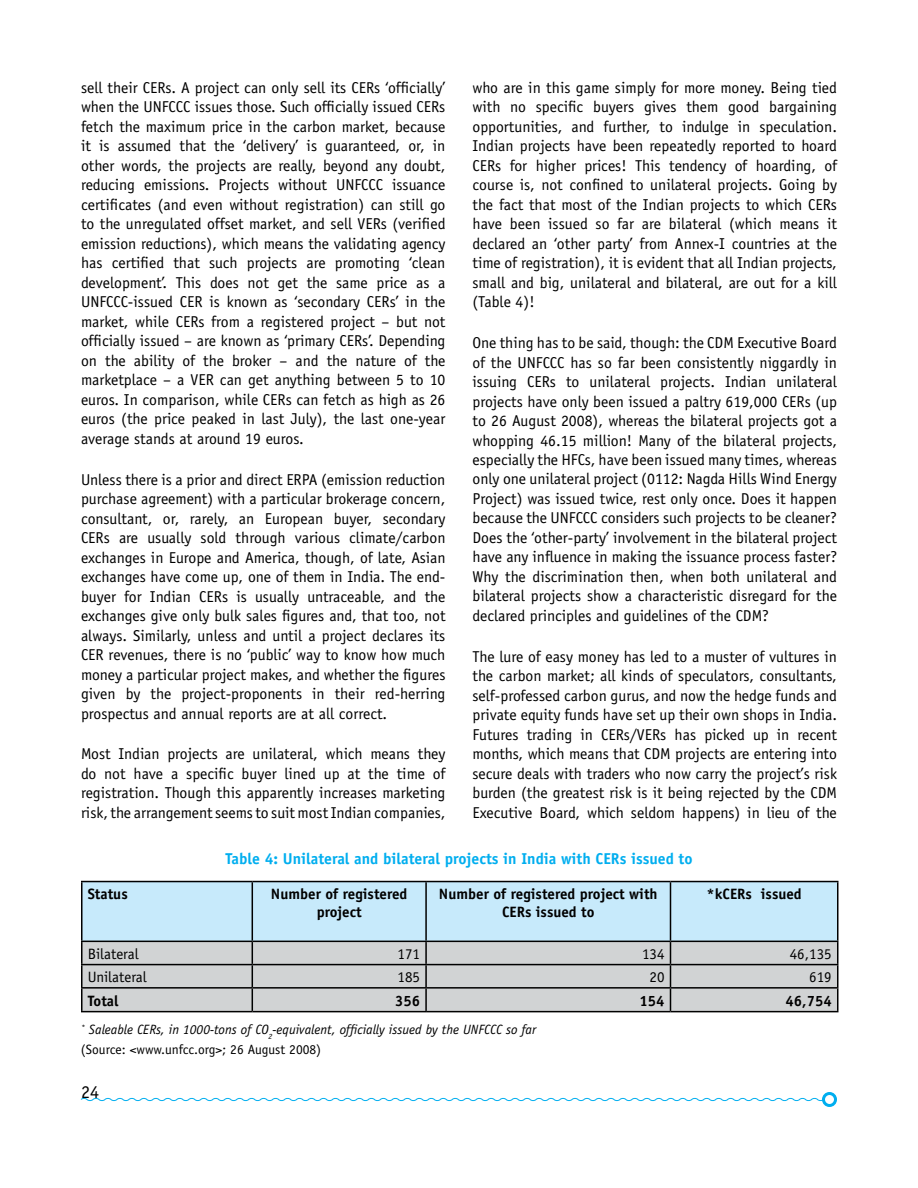
<style>
.page{position:relative;width:918px;height:1188px;background:#fff}
.page>*{position:absolute;margin:0;border:0;box-sizing:border-box;transform-origin:0 0}
.t1{font:18px "Officina Sans";color:#000}
.t2{font:15.75px/19.5px "Officina Sans";color:#000;text-align:justify}
.t3{font:700 15.75px "Officina Sans";color:#00aeef}
.t4{font:700 15px/18px "Officina Sans";color:#000;text-align:center}
.t5{font:15px "Officina Sans";color:#000}
.t6{font:italic 13.5px/20.2px "Officina Sans";color:#000}
.s1{font-style:normal}
</style>
<div class="page">
<svg style="left:80px;top:1097px;width:742px;height:5px"></svg>
<div style="left:822px;top:1092px;width:15px;height:15px;border:3px solid #00aeef;border-radius:50%"></div>
<div style="left:82px;top:882px;width:755px;height:59px;background:#c7eafb"></div>
<div style="left:82px;top:942px;width:755px;height:69px;background:#d1d3d4"></div>
<hr style="left:81px;top:881px;width:171px;height:1px;background:#000">
<hr style="left:81px;top:882px;width:1px;height:59px;background:#000">
<hr style="left:252px;top:881px;width:174px;height:1px;background:#000">
<hr style="left:252px;top:882px;width:1px;height:59px;background:#000">
<hr style="left:426px;top:881px;width:244px;height:1px;background:#000">
<hr style="left:425px;top:882px;width:2px;height:59px;background:#000">
<hr style="left:670px;top:881px;width:168px;height:1px;background:#000">
<hr style="left:670px;top:882px;width:1px;height:59px;background:#000">
<hr style="left:837px;top:882px;width:1px;height:59px;background:#000">
<hr style="left:81px;top:941px;width:171px;height:1px;background:#000">
<hr style="left:252px;top:941px;width:174px;height:1px;background:#000">
<hr style="left:426px;top:941px;width:244px;height:1px;background:#000">
<hr style="left:425px;top:942px;width:2px;height:22px;background:#000">
<hr style="left:670px;top:941px;width:168px;height:1px;background:#000">
<hr style="left:81px;top:964px;width:171px;height:1px;background:#000">
<hr style="left:252px;top:964px;width:174px;height:1px;background:#000">
<hr style="left:426px;top:964px;width:244px;height:1px;background:#000">
<hr style="left:425px;top:965px;width:2px;height:22px;background:#000">
<hr style="left:670px;top:964px;width:168px;height:1px;background:#000">
<hr style="left:81px;top:987px;width:171px;height:2px;background:#000">
<svg style="left:81px;top:942px;width:1px;height:69px"></svg>
<hr style="left:252px;top:987px;width:174px;height:2px;background:#000">
<svg style="left:252px;top:942px;width:1px;height:69px"></svg>
<hr style="left:426px;top:987px;width:244px;height:2px;background:#000">
<hr style="left:425px;top:989px;width:2px;height:22px;background:#000">
<hr style="left:670px;top:987px;width:168px;height:2px;background:#000">
<svg style="left:670px;top:942px;width:1px;height:69px"></svg>
<svg style="left:837px;top:942px;width:1px;height:69px"></svg>
<hr style="left:81px;top:1011px;width:171px;height:1px;background:#000">
<hr style="left:252px;top:1011px;width:174px;height:1px;background:#000">
<hr style="left:426px;top:1011px;width:244px;height:1px;background:#000">
<hr style="left:670px;top:1011px;width:168px;height:1px;background:#000">
<p class="t2" style="left:81px;top:78px;width:366px">sell their CERs. A project can only sell its CERs ‘officially’ when the UNFCCC issues those. Such officially issued CERs fetch the maximum price in the carbon market, because it is assumed that the ‘delivery’ is guaranteed, or, in other words, the projects are really, beyond any doubt, reducing emissions. Projects without UNFCCC issuance certificates (and even without registration) can still go to the unregulated offset market, and sell VERs (verified emission reductions), which means the validating agency has certified that such projects are promoting ‘clean development’. This does not get the same price as a UNFCCC-issued CER is known as ‘secondary CERs’ in the market, while CERs from a registered project – but not officially issued – are known as ‘primary CERs’. Depending on the ability of the broker – and the nature of the marketplace – a VER can get anything between 5 to 10 euros. In comparison, while CERs can fetch as high as 26 euros (the price peaked in last July), the last one-year average stands at around 19 euros.</p>
<p class="t2" style="left:81px;top:469px;width:366px">Unless there is a prior and direct ERPA (emission reduction purchase agreement) with a particular brokerage concern, consultant, or, rarely, an European buyer, secondary CERs are usually sold through various climate/carbon exchanges in Europe and America, though, of late, Asian exchanges have come up, one of them in India. The end&shy;buyer for Indian CERs is usually untraceable, and the exchanges give only bulk sales figures and, that too, not always. Similarly, unless and until a project declares its CER revenues, there is no ‘public’ way to know how much money a particular project makes, and whether the figures given by the project-proponents in their red-herring prospectus and annual reports are at all correct.</p>
<p class="t2" style="left:81px;top:744px;width:366px">Most Indian projects are unilateral, which means they do not have a specific buyer lined up at the time of registration. Though this apparently increases marketing risk, the arrangement seems to suit most Indian companies,</p>
<p class="t2" style="left:472px;top:78px;width:366px">who are in this game simply for more money. Being tied with no specific buyers gives them good bargaining opportunities, and further, to indulge in speculation.<br>Indian projects have been repeatedly reported to hoard CERs for higher prices! This tendency of hoarding, of course is, not confined to unilateral projects. Going by the fact that most of the Indian projects to which CERs have been issued so far are bilateral (which means it declared an ‘other party’ from Annex-I countries at the time of registration), it is evident that all Indian projects, small and big, unilateral and bilateral, are out for a kill (Table 4)!</p>
<p class="t2" style="left:472px;top:333px;width:366px">One thing has to be said, though: the CDM Executive Board of the UNFCCC has so far been consistently niggardly in issuing CERs to unilateral projects. Indian unilateral projects have only been issued a paltry 619,000 CERs (up to 26 August 2008), whereas the bilateral projects got a whopping 46.15 million! Many of the bilateral projects, especially the HFCs, have been issued many times, whereas only one unilateral project (0112: Nagda Hills Wind Energy Project) was issued twice, rest only once. Does it happen because the UNFCCC considers such projects to be cleaner?<br>Does the ‘other-party’ involvement in the bilateral project have any influence in making the issuance process faster?<br>Why the discrimination then, when both unilateral and bilateral projects show a characteristic disregard for the declared principles and guidelines of the CDM?</p>
<p class="t2" style="left:472px;top:647px;width:366px">The lure of easy money has led to a muster of vultures in the carbon market; all kinds of speculators, consultants, self-professed carbon gurus, and now the hedge funds and private equity funds have set up their own shops in India.<br>Futures trading in CERs/VERs has picked up in recent months, which means that CDM projects are entering into secure deals with traders who now carry the project’s risk burden (the greatest risk is it being rejected by the CDM Executive Board, which seldom happens) in lieu of the</p>
<p class="t3" style="left:225px;top:849px;width:469px">Table 4: Unilateral and bilateral projects in India with CERs issued to</p>
<p class="t4" style="left:88px;top:885px;width:41px">Status</p>
<p class="t4" style="left:271px;top:885px;width:138px">N umber of registered project</p>
<p class="t4" style="left:439px;top:885px;width:220px">N umber of registered project with<br>CERs issued to</p>
<p class="t4" style="left:706px;top:885px;width:97px">*kCERs issued</p>
<p class="t5" style="left:88px;top:945px;width:52px">Bilateral</p>
<p class="t5" style="left:398px;top:945px;width:24px">171</p>
<p class="t5" style="left:642px;top:945px;width:24px">134</p>
<p class="t5" style="left:790px;top:945px;width:43px">46,135</p>
<p class="t5" style="left:88px;top:968px;width:60px">Unilateral</p>
<p class="t5" style="left:398px;top:968px;width:24px">185</p>
<p class="t5" style="left:650px;top:968px;width:16px">20</p>
<p class="t5" style="left:809px;top:968px;width:24px">619</p>
<p class="t4" style="left:88px;top:991px;width:32px">Total</p>
<p class="t4" style="left:395px;top:991px;width:27px">356</p>
<p class="t4" style="left:639px;top:991px;width:27px">154</p>
<p class="t4" style="left:786px;top:991px;width:48px">46,754</p>
<p class="t6" style="left:81px;top:1019px;width:457px"><sup>*</sup> Saleable CERs, in 1000-tons of CO<sub>2</sub>-equivalent, officially issued by the UNFCCC so far <span class="s1">(Source: &lt;www.unfcc.org&gt;; 26 August 2008)</span></p>
<p class="t1" style="left:81px;top:1081px;width:19px">24</p>
</div>
